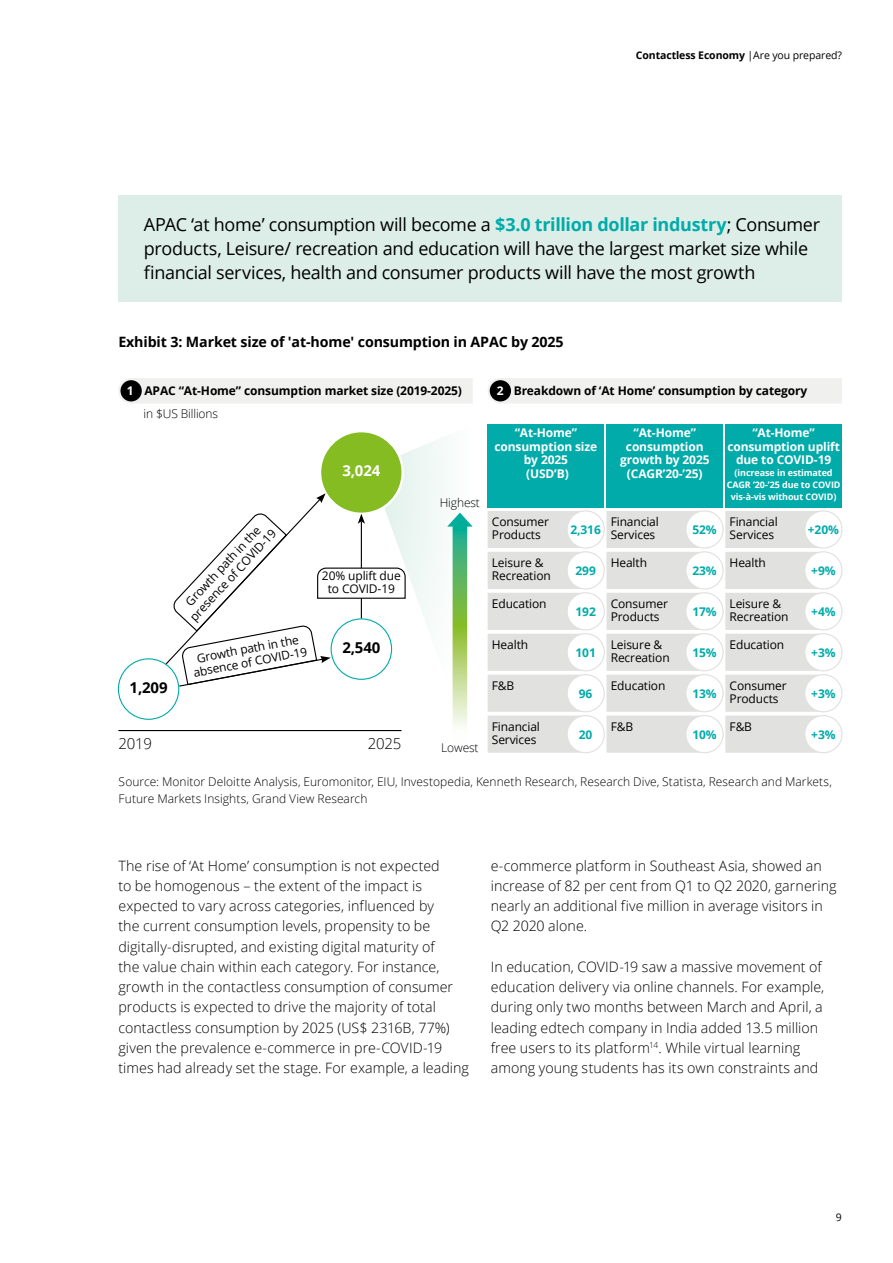
<style>
.page{position:relative;width:893px;height:1263px;background:#fff}
.page>*{position:absolute;margin:0;border:0;box-sizing:border-box;transform-origin:0 0}
.t1{font:18px/24px "Open Sans";letter-spacing:-.02em;color:#000}
.t2{font:700 15px "Open Sans";letter-spacing:-.01em;color:#000}
.t3{font:300 15px "Open Sans";letter-spacing:-.01em;color:#000}
.t4{font:700 15px "Open Sans";color:#fff}
.t5{font:300 14.25px/20.2px "Open Sans";letter-spacing:.005em;color:#000}
.t6{font:700 14.25px "Open Sans";letter-spacing:-.01em;color:#000}
.t7{font:12px/13.5px "Open Sans";letter-spacing:-.01em;color:#000}
.t8{font:300 12px/16.5px "Open Sans";letter-spacing:.005em;color:#000}
.t9{font:700 12px/13.5px "Open Sans";letter-spacing:-.01em;color:#fff;text-align:center}
.t10{font:700 12px "Open Sans";letter-spacing:-.01em;color:#000}
.t11{font:700 12px "Open Sans";letter-spacing:-.01em;color:#00abaa}
.t12{font:700 10.5px "Open Sans";letter-spacing:-.01em;color:#000}
.t13{font:10.5px "Open Sans";color:#000}
.t14{font:700 9px/12px "Open Sans";letter-spacing:-.01em;color:#fff;text-align:center}
.s1{font-weight:400}
.s2{font-weight:700;color:#00abaa}
.s3{color:#fff}
</style>
<div class="page">
<div style="left:118px;top:195px;width:724px;height:106px;background:#dceee7"></div>
<div style="left:119px;top:378px;width:354px;height:25px;background:#f0f0ef"></div>
<div style="left:121px;top:380px;width:21px;height:21px;background:#000;border-radius:50%"></div>
<div style="left:488px;top:378px;width:354px;height:25px;background:#f0f0ef"></div>
<div style="left:490px;top:380px;width:21px;height:21px;background:#000;border-radius:50%"></div>
<hr style="left:118px;top:730px;width:283px;height:1px;background:#000">
<div style="left:118px;top:658px;width:61px;height:62px;border:1px solid #00abaa;border-radius:50%"></div>
<div style="left:488px;top:424px;width:116px;height:83px;background:#00abaa"></div>
<div style="left:606px;top:424px;width:117px;height:83px;background:#00abaa"></div>
<div style="left:725px;top:424px;width:117px;height:83px;background:#00abaa"></div>
<div style="left:567px;top:510px;width:38px;height:39px;border:1px solid #e1e1e0;border-radius:50%"></div>
<div style="left:685px;top:510px;width:39px;height:39px;border:1px solid #e1e1e0;border-radius:50%"></div>
<div style="left:804px;top:510px;width:38px;height:39px;border:1px solid #e1e1e0;border-radius:50%"></div>
<svg style="left:488px;top:511px;width:354px;height:242px"></svg>
<div style="left:686px;top:716px;width:37px;height:37px;background:#fff;border-radius:50%"></div>
<div style="left:685px;top:715px;width:39px;height:38px;border:1px solid #e1e1e0;border-radius:50%"></div>
<div style="left:805px;top:716px;width:37px;height:37px;background:#fff;border-radius:50%"></div>
<div style="left:804px;top:715px;width:38px;height:38px;border:1px solid #e1e1e0;border-radius:50%"></div>
<svg style="left:164px;top:432px;width:309px;height:300px"></svg>
<p class="t12" style="left:636px;top:48px;width:207px">Contactless Economy <span class="s1">|Are you prepared?</span></p>
<p class="t1" style="left:144px;top:212px;width:678px">APAC ‘at home’ consumption will become a <span class="s2">$3.0 trillion dollar industry</span>; Consumer products, Leisure/ recreation and education will have the largest market size while financial services, health and consumer products will have the most growth</p>
<p class="t6" style="left:118px;top:332px;width:447px">Exhibit 3: Market size of 'at-home' consumption in APAC by 2025</p>
<p class="t10" style="left:127px;top:383px;width:337px"><span class="s3">1</span> APAC “At-Home” consumption market size (2019-2025)</p>
<p class="t10" style="left:497px;top:383px;width:312px"><span class="s3">2</span> Breakdown of ‘At Home’ consumption by category</p>
<p class="t8" style="left:144px;top:406px;width:76px">in $US Billions</p>
<p class="t4" style="left:342px;top:460px;width:40px">3,024</p>
<p class="t8" style="left:440px;top:494px;width:42px">Highest</p>
<p class="t9" style="left:494px;top:426px;width:104px">“At-Home” consumption size by 2025<br>(USD’B)</p>
<p class="t9" style="left:620px;top:426px;width:91px">“At-Home” consumption growth by 2025 (CAGR’20-’25)</p>
<p class="t9" style="left:727px;top:426px;width:114px">“At-Home” consumption uplift due to COVID-19</p>
<p class="t14" style="left:727px;top:467px;width:115px">(increase in estimated<br>CAGR ’20-’25 due to COVID vis-à-vis without COVID)</p>
<p class="t7" style="left:177px;top:605px;width:122px;text-align:center;rotate:-47deg">Growth path in the presence of COVID-19</p>
<p class="t7" style="left:190px;top:653px;width:117px;text-align:center;rotate:-11deg">Growth path in the absence of COVID-19</p>
<p class="t7" style="left:322px;top:568px;width:80px;text-align:center">20% uplift due to COVID-19</p>
<p class="t2" style="left:342px;top:637px;width:40px">2,540</p>
<p class="t7" style="left:730px;top:514px;width:50px">Financial<br>Services</p>
<p class="t7" style="left:611px;top:514px;width:50px">Financial<br>Services</p>
<p class="t11" style="left:808px;top:521px;width:33px">+20%</p>
<p class="t7" style="left:492px;top:514px;width:59px">Consumer<br>Products</p>
<p class="t11" style="left:692px;top:521px;width:26px">52%</p>
<p class="t11" style="left:570px;top:521px;width:32px">2,316</p>
<p class="t7" style="left:611px;top:555px;width:38px">Health</p>
<p class="t7" style="left:492px;top:555px;width:60px">Leisure &amp;<br>Recreation</p>
<p class="t11" style="left:692px;top:562px;width:26px">23%</p>
<p class="t11" style="left:575px;top:562px;width:22px">299</p>
<p class="t7" style="left:730px;top:555px;width:38px">Health</p>
<p class="t11" style="left:811px;top:562px;width:26px">+9%</p>
<p class="t7" style="left:492px;top:596px;width:56px">Education</p>
<p class="t7" style="left:492px;top:637px;width:38px">Health</p>
<p class="t11" style="left:575px;top:603px;width:22px">192</p>
<p class="t11" style="left:575px;top:644px;width:22px">101</p>
<p class="t7" style="left:730px;top:596px;width:60px">Leisure &amp;<br>Recreation</p>
<p class="t7" style="left:611px;top:596px;width:59px">Consumer<br>Products</p>
<p class="t11" style="left:811px;top:603px;width:26px">+4%</p>
<p class="t11" style="left:692px;top:603px;width:26px">17%</p>
<p class="t7" style="left:730px;top:637px;width:56px">Education</p>
<p class="t7" style="left:611px;top:637px;width:60px">Leisure &amp;<br>Recreation</p>
<p class="t11" style="left:811px;top:644px;width:26px">+3%</p>
<p class="t11" style="left:692px;top:644px;width:26px">15%</p>
<p class="t2" style="left:130px;top:677px;width:40px">1,209</p>
<p class="t7" style="left:492px;top:678px;width:24px">F&amp;B</p>
<p class="t11" style="left:579px;top:685px;width:15px">96</p>
<p class="t7" style="left:611px;top:678px;width:56px">Education</p>
<p class="t11" style="left:692px;top:685px;width:26px">13%</p>
<p class="t7" style="left:730px;top:678px;width:59px">Consumer<br>Products</p>
<p class="t11" style="left:811px;top:685px;width:26px">+3%</p>
<p class="t3" style="left:118px;top:733px;width:35px">2019</p>
<p class="t3" style="left:368px;top:733px;width:35px">2025</p>
<p class="t8" style="left:441px;top:739px;width:39px">Lowest</p>
<p class="t7" style="left:492px;top:719px;width:50px">Financial<br>Services</p>
<p class="t11" style="left:692px;top:726px;width:26px">10%</p>
<p class="t7" style="left:611px;top:719px;width:24px">F&amp;B</p>
<p class="t11" style="left:579px;top:726px;width:15px">20</p>
<p class="t7" style="left:730px;top:719px;width:24px">F&amp;B</p>
<p class="t11" style="left:811px;top:726px;width:26px">+3%</p>
<p class="t8" style="left:119px;top:773px;width:715px">Source: Monitor Deloitte Analysis, Euromonitor, EIU, Investopedia, Kenneth Research, Research Dive, Statista, Research and Markets,<br>Future Markets Insights, Grand View Research</p>
<p class="t5" style="left:118px;top:855px;width:352px">The rise of ‘At Home’ consumption is not expected<br>to be homogenous – the extent of the impact is expected to vary across categories, influenced by<br>the current consumption levels, propensity to be digitally-disrupted, and existing digital maturity of<br>the value chain within each category. For instance, growth in the contactless consumption of consumer products is expected to drive the majority of total contactless consumption by 2025 (US$ 2316B, 77%) given the prevalence e-commerce in pre-COVID-19 times had already set the stage. For example, a leading</p>
<p class="t5" style="left:491px;top:855px;width:347px">e-commerce platform in Southeast Asia, showed an increase of 82 per cent from Q1 to Q2 2020, garnering nearly an additional five million in average visitors in Q2 2020 alone.</p>
<p class="t5" style="left:491px;top:956px;width:335px">In education, COVID-19 saw a massive movement of education delivery via online channels. For example, during only two months between March and April, a leading edtech company in India added 13.5 million free users to its platform<sup>14</sup>. While virtual learning among young students has its own constraints and</p>
<p class="t13" style="left:836px;top:1210px;width:8px">9</p>
</div>
